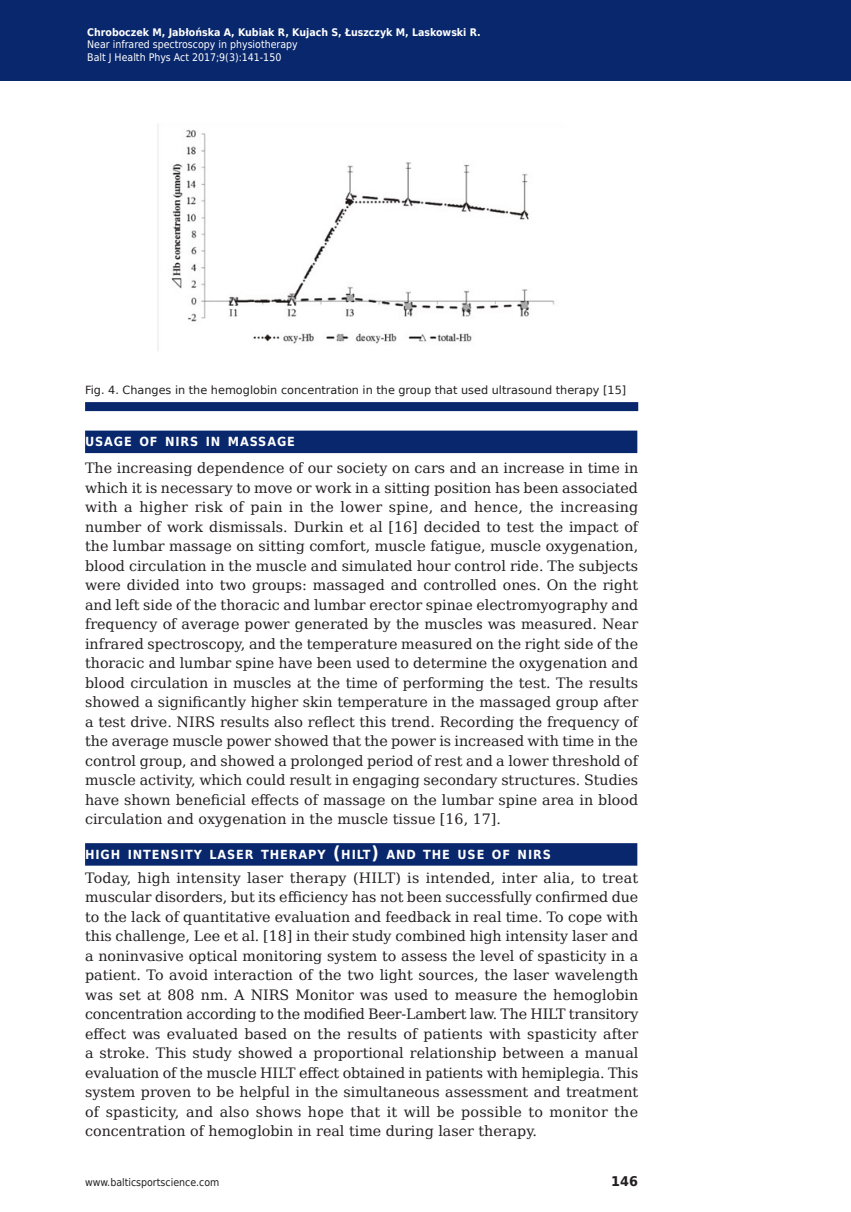
<style>
.page{position:relative;width:851px;height:1212px;background:#fff}
.page>*{position:absolute;margin:0;border:0;box-sizing:border-box;transform-origin:0 0}
.Body_Text{font:14.25px/19.5px "DejaVu Serif";color:#231f20;text-align:justify}
.t1{font:700 13.35px "DejaVu Sans";color:#231f20;scale:.96 1}
.Subhead_2{font:700 12.6px "DejaVu Sans Condensed";letter-spacing:.07em;color:#fff}
.Figure{font:11.25px "DejaVu Sans";color:#231f20}
.t2{font:10.5px/12.6px "DejaVu Sans Condensed";color:#fff}
.t3{font:700 10.5px "DejaVu Sans Condensed";color:#fff}
.t4{font:10.5px "DejaVu Sans Condensed";color:#231f20}
.s1{font-size:18px}
</style>
<div class="page">
<div style="left:0;top:0;width:850px;height:80px;background:#08276c"></div>
<div style="left:85px;top:402px;width:553px;height:9px;background:#08276c"></div>
<div style="left:85px;top:431px;width:552px;height:22px;background:#08276c"></div>
<div style="left:85px;top:843px;width:552px;height:23px;background:#08276c"></div>
<img style="left:157px;top:124px;width:398px;height:227px">
<p class="t3" style="left:87px;top:23px;width:395px">Chroboczek M, Jabłońska A, Kubiak R, Kujach S, Łuszczyk M, Laskowski R.</p>
<p class="t2" style="left:87px;top:38px;width:212px">Near infrared spectroscopy in physiotherapy<br>Balt J Health Phys Act 2017;9(3):141-150</p>
<p class="Figure" style="left:85px;top:380px;width:542px">Fig. 4. Changes in the hemoglobin concentration in the group that used ultrasound therapy [15]</p>
<p class="Subhead_2" style="left:85px;top:431px;width:211px">USAGE OF NIRS IN MASSAGE</p>
<p class="Body_Text" style="left:85px;top:458px;width:554px">The increasing dependence of our society on cars and an increase in time in which it is necessary to move or work in a sitting position has been associated with a higher risk of pain in the lower spine, and hence, the increasing number of work dismissals. Durkin et al [16] decided to test the impact of the lumbar massage on sitting comfort, muscle fatigue, muscle oxygenation, blood circulation in the muscle and simulated hour control ride. The subjects were divided into two groups: massaged and controlled ones. On the right and left side of the thoracic and lumbar erector spinae electromyography and frequency of average power generated by the muscles was measured. Near infrared spectroscopy, and the temperature measured on the right side of the thoracic and lumbar spine have been used to determine the oxygenation and blood circulation in muscles at the time of performing the test. The results showed a significantly higher skin temperature in the massaged group after a test drive. NIRS results also reflect this trend. Recording the frequency of the average muscle power showed that the power is increased with time in the control group, and showed a prolonged period of rest and a lower threshold of muscle activity, which could result in engaging secondary structures. Studies have shown beneficial effects of massage on the lumbar spine area in blood circulation and oxygenation in the muscle tissue [16, 17].</p>
<p class="Subhead_2" style="left:85px;top:844px;width:467px">HIGH INTENSITY LASER THERAPY <span class="s1">(</span>HILT<span class="s1">)</span> AND THE USE OF NIRS</p>
<p class="Body_Text" style="left:85px;top:868px;width:554px">Today, high intensity laser therapy (HILT) is intended, inter alia, to treat muscular disorders, but its efficiency has not been successfully confirmed due to the lack of quantitative evaluation and feedback in real time. To cope with this challenge, Lee et al. [18] in their study combined high intensity laser and a noninvasive optical monitoring system to assess the level of spasticity in a patient. To avoid interaction of the two light sources, the laser wavelength was set at 808 nm. A NIRS Monitor was used to measure the hemoglobin concentration according to the modified Beer-Lambert law. The HILT transitory effect was evaluated based on the results of patients with spasticity after a stroke. This study showed a proportional relationship between a manual evaluation of the muscle HILT effect obtained in patients with hemiplegia. This system proven to be helpful in the simultaneous assessment and treatment of spasticity, and also shows hope that it will be possible to monitor the concentration of hemoglobin in real time during laser therapy.</p>
<p class="t4" style="left:85px;top:1174px;width:136px">www.balticsportscience.com</p>
<p class="t1" style="left:611px;top:1170px;width:29px">146</p>
</div>
